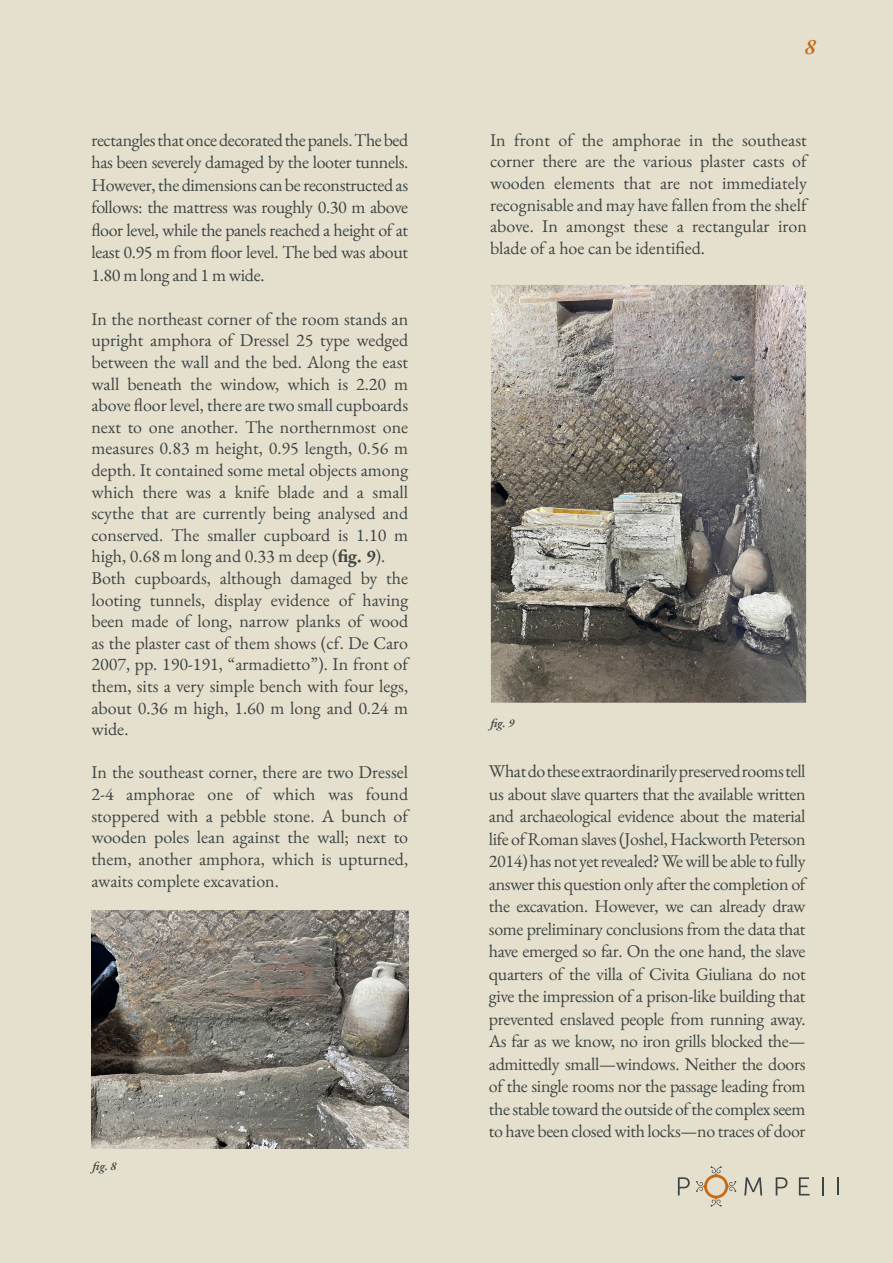
<style>
.page{position:relative;width:893px;height:1263px;background:#e5e0ce}
.page>*{position:absolute;margin:0;border:0;box-sizing:border-box;transform-origin:0 0}
.t1{font:italic 600 22.5px "EB Garamond";color:#c76a14}
.t2{font:18px/21.6px "EB Garamond";color:#3d4543;text-align:justify}
.t3{font:18px/22.5px "EB Garamond";letter-spacing:-.02em;color:#3e4644;text-align:justify}
.t4{font:italic 600 12px "EB Garamond";color:#3d4543}
.s1{font-weight:700}
</style>
<div class="page">
<svg style="left:678px;top:1177px;width:12px;height:18px"></svg>
<svg style="left:837px;top:1177px;width:2px;height:18px"></svg>
<svg style="left:822px;top:1177px;width:2px;height:18px"></svg>
<svg style="left:744px;top:1177px;width:18px;height:18px"></svg>
<svg style="left:799px;top:1177px;width:10px;height:18px"></svg>
<svg style="left:776px;top:1177px;width:11px;height:18px"></svg>
<svg style="left:696px;top:1166px;width:40px;height:40px"></svg>
<img style="left:491px;top:285px;width:315px;height:418px">
<img style="left:91px;top:910px;width:318px;height:238px">
<p class="t2" style="left:91px;top:128px;width:318px;line-height:22.5px">rectangles that once decorated the panels. The bed has been severely damaged by the looter tunnels.<br>However, the dimensions can be reconstructed as follows: the mattress was roughly 0.30 m above floor level, while the panels reached a height of at least 0.95 m from floor level. The bed was about 1.80 m long and 1 m wide.</p>
<p class="t2" style="left:91px;top:308px;width:318px">In the northeast corner of the room stands an upright amphora of Dressel 25 type wedged between the wall and the bed. Along the east wall beneath the window, which is 2.20 m above floor level, there are two small cupboards next to one another. The northernmost one measures 0.83 m height, 0.95 length, 0.56 m depth. It contained some metal objects among which there was a knife blade and a small scythe that are currently being analysed and conserved. The smaller cupboard is 1.10 m high, 0.68 m long and 0.33 m deep (<span class="s1">fig. 9</span>).</p>
<p class="t2" style="left:91px;top:567px;width:318px">Both cupboards, although damaged by the looting tunnels, display evidence of having been made of long, narrow planks of wood as the plaster cast of them shows (cf. De Caro 2007, pp. 190-191, “armadietto”). In front of them, sits a very simple bench with four legs, about 0.36 m high, 1.60 m long and 0.24 m wide.</p>
<p class="t2" style="left:91px;top:762px;width:318px">In the southeast corner, there are two Dressel 2-4 amphorae one of which was found stoppered with a pebble stone. A bunch of wooden poles lean against the wall; next to them, another amphora, which is upturned, awaits complete excavation.</p>
<p class="t4" style="left:93px;top:1158px;width:25px">fig. 8</p>
<p class="t1" style="left:805px;top:32px;width:13px">8</p>
<p class="t2" style="left:490px;top:129px;width:318px">In front of the amphorae in the southeast corner there are the various plaster casts of wooden elements that are not immediately recognisable and may have fallen from the shelf above. In amongst these a rectangular iron blade of a hoe can be identified.</p>
<p class="t4" style="left:490px;top:715px;width:25px">fig. 9</p>
<p class="t3" style="left:489px;top:760px;width:318px">What do these extraordinarily preserved rooms tell us about slave quarters that the available written and archaeological evidence about the material life of Roman slaves (Joshel, Hackworth Peterson 2014) has not yet revealed? We will be able to fully answer this question only after the completion of the excavation. However, we can already draw some preliminary conclusions from the data that have emerged so far. On the one hand, the slave quarters of the villa of Civita Giuliana do not give the impression of a prison-like building that prevented enslaved people from running away.<br>As far as we know, no iron grills blocked the— admittedly small—windows. Neither the doors of the single rooms nor the passage leading from the stable toward the outside of the complex seem to have been closed with locks—no traces of door</p>
</div>
